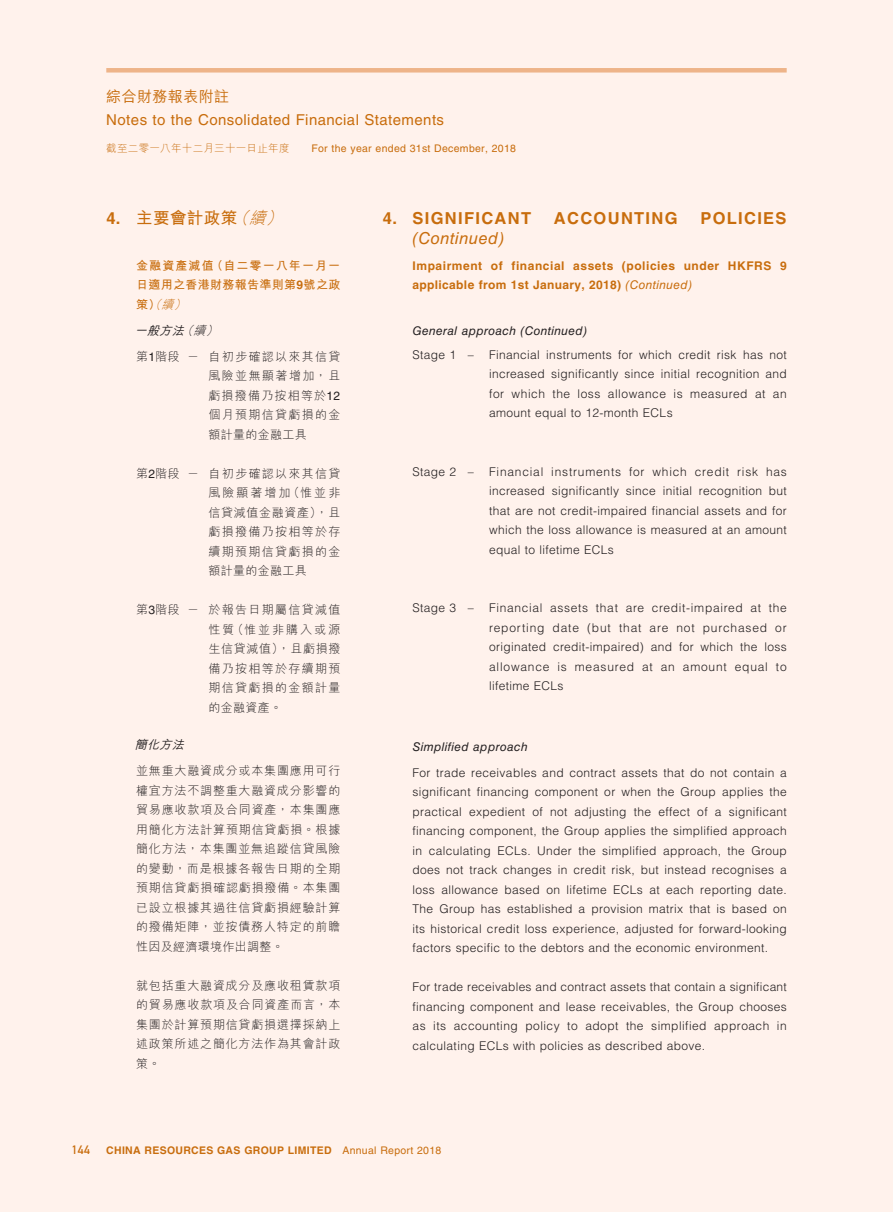
<style>
.page{position:relative;width:893px;height:1212px;background:#fff2ec}
.page>*{position:absolute;margin:0;border:0;box-sizing:border-box;transform-origin:0 0}
.t1{font:700 16.5px "Helvetica LT Std";letter-spacing:.08em;color:#c86d0d}
.t2{font:700 16.5px "M Hei HK";letter-spacing:.03em;color:#c86d0d}
.t3{font:italic 16.5px "Helvetica LT Std";letter-spacing:.03em;color:#c86d0d}
.t4{font:15px "Helvetica LT Std";letter-spacing:.03em;color:#c86d0d}
.t5{font:500 15px "M Hei HK";letter-spacing:.03em;color:#c86d0d}
.t6{font:300 12px/19.5px "Helvetica LT Std";letter-spacing:.03em;color:#231f20;text-align:justify}
.t7{font:300 12px/19.5px "M Hei HK";letter-spacing:.07em;color:#231f20;text-align:justify}
.t8{font:700 12px/19.5px "Helvetica LT Std";letter-spacing:.045em;color:#c86d0d}
.t9{font:italic 12px "Helvetica LT Std";letter-spacing:.03em;color:#231f20}
.t10{font:700 12px/19.5px "M Hei HK";letter-spacing:.03em;color:#c86d0d;text-align:justify}
.t11{font:300 12px/26px "M Hei HK";letter-spacing:.11em;color:#231f20}
.t12{font:italic 500 12px "M Hei HK";color:#231f20}
.t13{font:12px "DIN Mittelschrift Std";color:#c86d0d}
.t14{font:700 10.5px "Helvetica LT Std";letter-spacing:.03em;color:#c86d0d}
.t15{font:10.5px "Helvetica LT Std";letter-spacing:.03em;color:#c86d0d}
.t16{font:300 10.5px "M Hei HK";letter-spacing:.03em;color:#c86d0d}
.s1{font-family:"Helvetica LT Std"}
.s2{font-weight:300;font-style:italic}
.s3{font-weight:500;font-style:italic}
.s4{font-style:italic}
.s5{font-family:"Helvetica LT Std";font-weight:400}
.s6{font-weight:400;font-style:italic}
.s7{font-weight:400}
</style>
<div class="page">
<div style="left:106px;top:68px;width:681px;height:5px;background:#eeb489"></div>
<p class="t5" style="left:106px;top:86px;width:124px">綜合財務報表附註</p>
<p class="t4" style="left:106px;top:111px;width:339px">Notes to the Consolidated Financial Statements</p>
<p class="t16" style="left:106px;top:141px;width:185px">截至二零一八年十二月三十一日止年度</p>
<p class="t15" style="left:311px;top:142px;width:206px">For the year ended 31st December, 2018</p>
<h1 class="t2" style="left:106px;top:206px;width:183px"><span class="s1">4.</span> 主要會計政策<span class="s2">（續）</span></h1>
<p class="t10" style="left:136px;top:255px;width:206px">金融資產減值（自二零一八年一月一日適用之香港財務報告準則第<span class="s1">9</span>號之政策）<span class="s2">（續）</span></p>
<p class="t11" style="left:135px;top:317px;width:207px"><span class="s3">一般方法</span><span class="s4">（續）<br></span>第<span class="s5">1</span>階段 － 自初步確認以來其信貸</p>
<p class="t7" style="left:208px;top:365px;width:133px">風險並無顯著增加，且虧損撥備乃按相等於<span class="s5">12</span>個月預期信貸虧損的金額計量的金融工具</p>
<p class="t7" style="left:208px;top:463px;width:133px;text-indent:-72px">第<span class="s5">2</span>階段 － 自初步確認以來其信貸風險顯著增加（惟並非信貸減值金融資產），且虧損撥備乃按相等於存續期預期信貸虧損的金額計量的金融工具</p>
<p class="t7" style="left:208px;top:599px;width:133px;text-indent:-72px">第<span class="s5">3</span>階段 － 於報告日期屬信貸減值性質（惟並非購入或源生信貸減值），且虧損撥備乃按相等於存續期預期信貸虧損的金額計量的金融資產。</p>
<p class="t12" style="left:135px;top:736px;width:55px">簡化方法</p>
<p class="t7" style="left:136px;top:760px;width:206px">並無重大融資成分或本集團應用可行權宜方法不調整重大融資成分影響的貿易應收款項及合同資產，本集團應用簡化方法計算預期信貸虧損。根據簡化方法，本集團並無追蹤信貸風險的變動，而是根據各報告日期的全期預期信貸虧損確認虧損撥備。本集團已設立根據其過往信貸虧損經驗計算的撥備矩陣，並按債務人特定的前瞻性因及經濟環境作出調整。</p>
<p class="t7" style="left:136px;top:975px;width:206px">就包括重大融資成分及應收租賃款項的貿易應收款項及合同資產而言，本集團於計算預期信貸虧損選擇採納上述政策所述之簡化方法作為其會計政策。</p>
<h1 class="t1" style="left:383px;top:209px;width:150px">4. SIGNIFICANT</h1>
<h1 class="t1" style="left:554px;top:209px;width:125px">ACCOU NTING</h1>
<h1 class="t1" style="left:700px;top:209px;width:23px">POLI</h1>
<h1 class="t1" style="left:744px;top:209px;width:44px">CIES</h1>
<h1 class="t3" style="left:413px;top:229px;width:93px">(Continued)</h1>
<p class="t8" style="left:413px;top:256px;width:376px">Impairment of financial assets (policies under HKFRS 9 applicable from 1st January, 2018) <span class="s6">(Continued)</span></p>
<p class="t9" style="left:413px;top:324px;width:176px">General approach (Continued)</p>
<p class="t6" style="left:413px;top:344px;width:63px">Stage 1 –</p>
<p class="t6" style="left:489px;top:344px;width:299px">Financial instruments for which credit risk has not increased significantly since initial recognition and for which the loss allowance is measured at an amount equal to 12-month ECLs</p>
<p class="t6" style="left:413px;top:461px;width:63px">Stage 2 –</p>
<p class="t6" style="left:489px;top:461px;width:299px">Financial instruments for which credit risk has increased significantly since initial recognition but that are not credit-impaired financial assets and for which the loss allowance is measured at an amount equal to lifetime ECLs</p>
<p class="t6" style="left:413px;top:598px;width:63px">Stage 3 –</p>
<p class="t6" style="left:489px;top:598px;width:299px">Financial assets that are credit-impaired at the reporting date (but that are not purchased or originated credit-impaired) and for which the loss allowance is measured at an amount equal to lifetime ECLs</p>
<p class="t9" style="left:413px;top:739px;width:117px">Simplified approach</p>
<p class="t6" style="left:413px;top:762px;width:376px">For trade receivables and contract assets that do not contain a significant financing component or when the Group applies the practical expedient of not adjusting the effect of a significant financing component, the Group applies the simplified approach in calculating ECLs. Under the simplified approach, the Group does not track changes in credit risk, but instead recognises a loss allowance based on lifetime ECLs at each reporting date.<br>The Group has established a provision matrix that is based on its historical credit loss experience, adjusted for forward-looking factors specific to the debtors and the economic environment.</p>
<p class="t6" style="left:413px;top:977px;width:376px">For trade receivables and contract assets that contain a significant financing component and lease receivables, the Group chooses as its accounting policy to adopt the simplified approach in calculating ECLs with policies as described above.</p>
<p class="t13" style="left:72px;top:1143px;width:19px">144</p>
<p class="t14" style="left:106px;top:1143px;width:337px">CHINA RESOURCES GAS GROUP LIMITED <span class="s7">Annual Report 2018</span></p>
</div>
